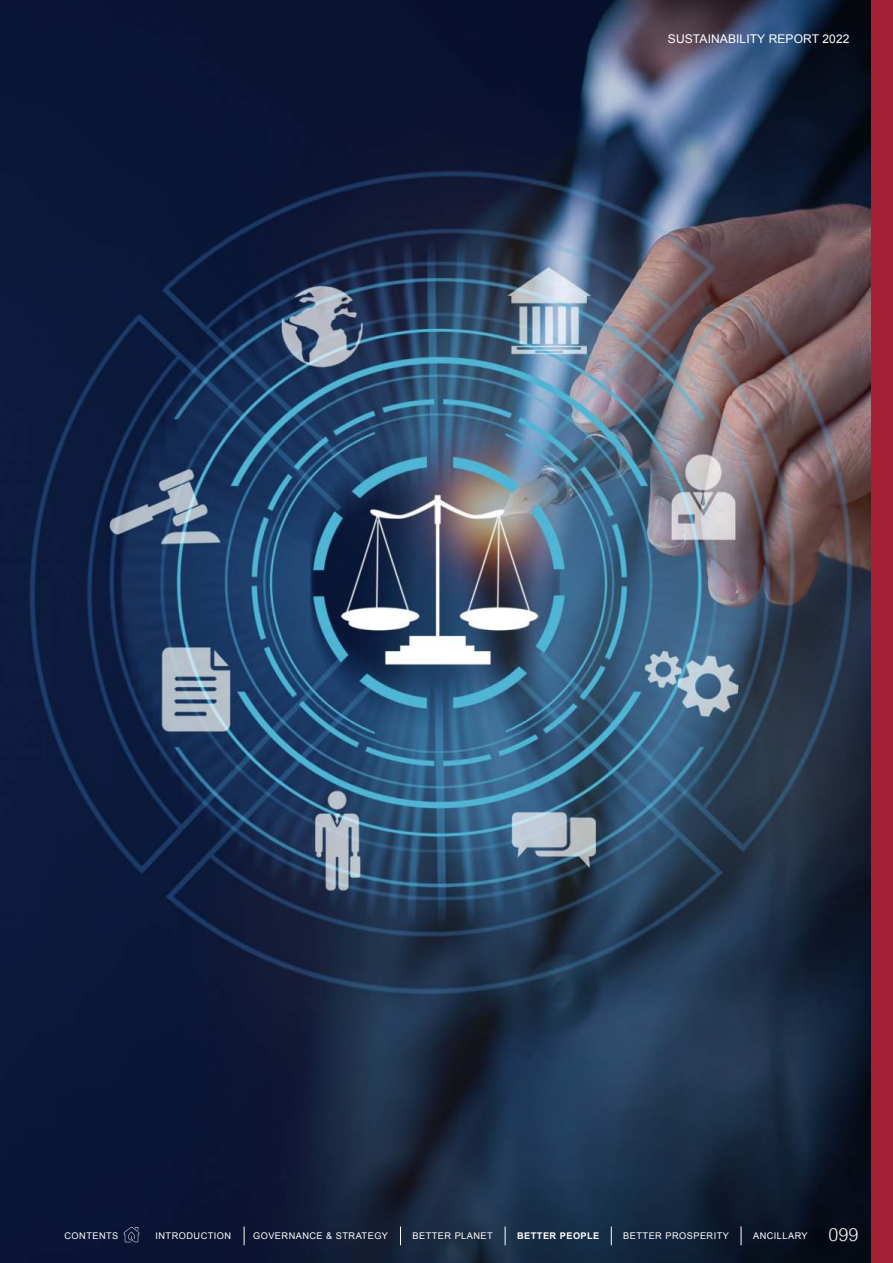
<style>
.page{position:relative;width:893px;height:1263px;background:#fff}
.page>*{position:absolute;margin:0;border:0;box-sizing:border-box;transform-origin:0 0}
.t1{font:12px "Arial";letter-spacing:.01em;color:#fff}
.t2{font:9.15px "Arial";letter-spacing:.05em;color:#fff}
.t3{font:700 9.15px "Arial";letter-spacing:.05em;color:#fff}
.s1{font-family:"Arial MT Std";font-weight:300;font-size:18px}
</style>
<div class="page">
<img style="left:0;top:0;width:871px;height:1263px">
<svg style="left:244px;top:1226px;width:1px;height:19px"></svg>
<svg style="left:400px;top:1226px;width:1px;height:19px"></svg>
<svg style="left:505px;top:1226px;width:1px;height:19px"></svg>
<svg style="left:611px;top:1226px;width:1px;height:19px"></svg>
<svg style="left:741px;top:1226px;width:1px;height:19px"></svg>
<svg style="left:124px;top:1227px;width:15px;height:15px"></svg>
<div style="left:871px;top:0;width:22px;height:1263px;background:#a32035"></div>
<h1 class="t1" style="left:668px;top:32px;width:183px">SUSTAINABILITY REPORT 2022</h1>
<p class="t2" style="left:64px;top:1231px;width:55px">CONTENTS</p>
<p class="t2" style="left:155px;top:1231px;width:77px">INTRODUCTION</p>
<p class="t2" style="left:253px;top:1231px;width:137px">GOVERNANCE &amp; STRATEGY</p>
<p class="t2" style="left:413px;top:1231px;width:82px">BETTER PLANET</p>
<p class="t3" style="left:517px;top:1231px;width:84px">BETTER PEOPLE</p>
<p class="t2" style="left:623px;top:1231px;width:107px">BETTER PROSPERITY</p>
<p class="t2" style="left:753px;top:1231px;width:107px">ANCILLARY <span class="s1">099</span></p>
</div>
